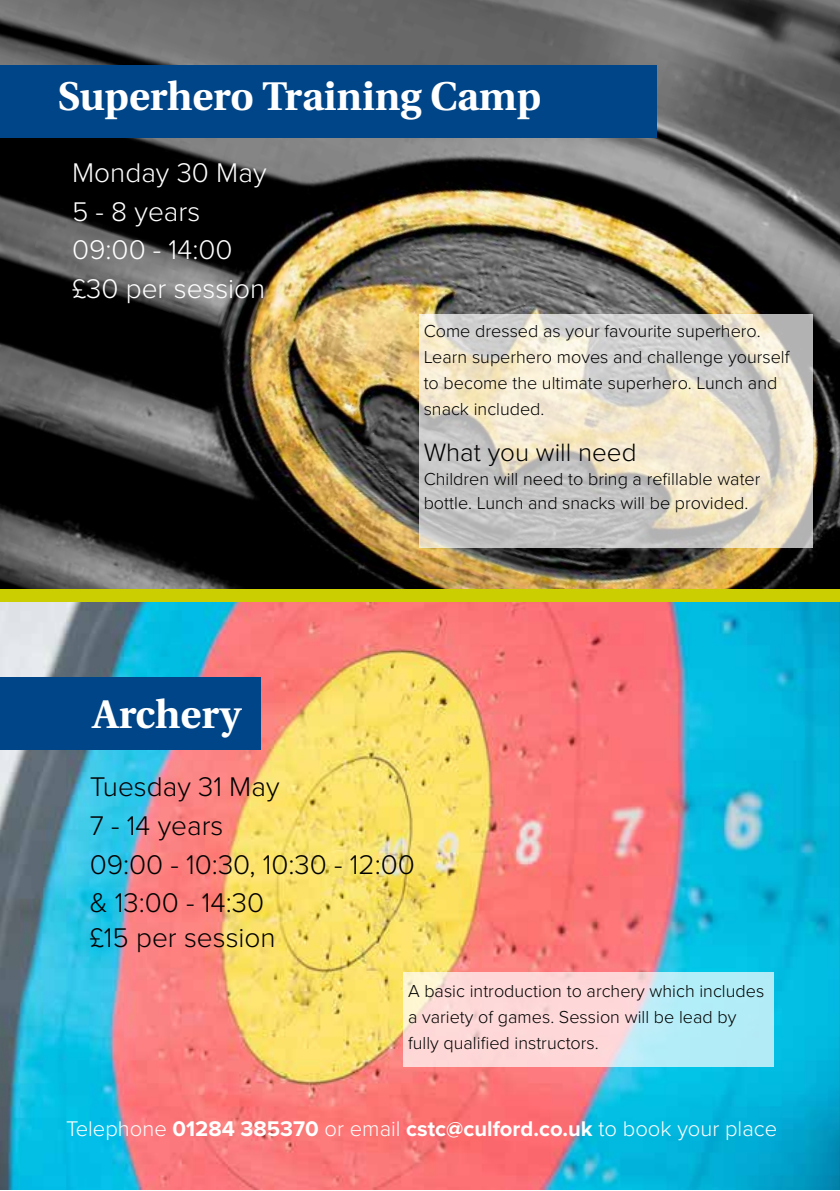
<style>
.page{position:relative;width:840px;height:1191px;background:#fff}
.page>*{position:absolute;margin:0;border:0;box-sizing:border-box;transform-origin:0 0}
.t1{font:700 40px "Heuristica";color:#fff}
.t2{font:300 28px/38.6px "Proxima Nova";color:#000}
.t3{font:300 28px/38.6px "Proxima Nova";color:#fff}
.t4{font:300 26px "Proxima Nova";color:#000}
.t5{font:300 22px "Proxima Nova";color:#fff}
.t6{font:300 18px/26px "Proxima Nova";color:#000}
.s1{font-weight:700}
</style>
<div class="page">
<img style="left:0;top:0;width:839px;height:589px">
<img style="left:0;top:601px;width:839px;height:588px">
<div style="left:0;top:65px;width:655px;height:72px;background:#004587"></div>
<div style="left:0;top:589px;width:839px;height:12px;background:#cbce00"></div>
<div style="left:0;top:677px;width:261px;height:72px;background:#004587"></div>
<svg style="left:419px;top:314px;width:393px;height:233px;background:#dbd6c8"></svg>
<svg style="left:403px;top:971px;width:370px;height:95px;background:#e1e0e2"></svg>
<h1 class="t1" style="left:58px;top:64px;width:484px">Superhero Training Camp</h1>
<h2 class="t3" style="left:72px;top:152px;width:196px">Monday 30 May<br>5 - 8 years<br>09:00 - 14:00 £30 per session</h2>
<p class="t6" style="left:423px;top:317px;width:367px">Come dressed as your favourite superhero.<br>Learn superhero moves and challenge yourself to become the ultimate superhero. Lunch and snack included.</p>
<h3 class="t4" style="left:423px;top:433px;width:214px">What you will need</h3>
<p class="t6" style="left:423px;top:466px;width:338px;line-height:24px">Children will need to bring a refillable water bottle. Lunch and snacks will be provided.</p>
<h1 class="t1" style="left:93px;top:682px;width:149px">Archery</h1>
<h2 class="t2" style="left:90px;top:766px;width:326px">Tuesday 31 May<br>7 - 14 years<br>09:00 - 10:30, 10:30 - 12:00 &amp; 13:00 - 14:30</h2>
<h2 class="t2" style="left:90px;top:917px;width:187px">£15 per session</h2>
<p class="t6" style="left:408px;top:976px;width:357px">A basic introduction to archery which includes a variety of games. Session will be lead by fully qualified instructors.</p>
<p class="t5" style="left:66px;top:1112px;width:712px">Telephone <span class="s1">01284 385370</span> or email <span class="s1">cstc@culford.co.uk</span> to book your place</p>
</div>
